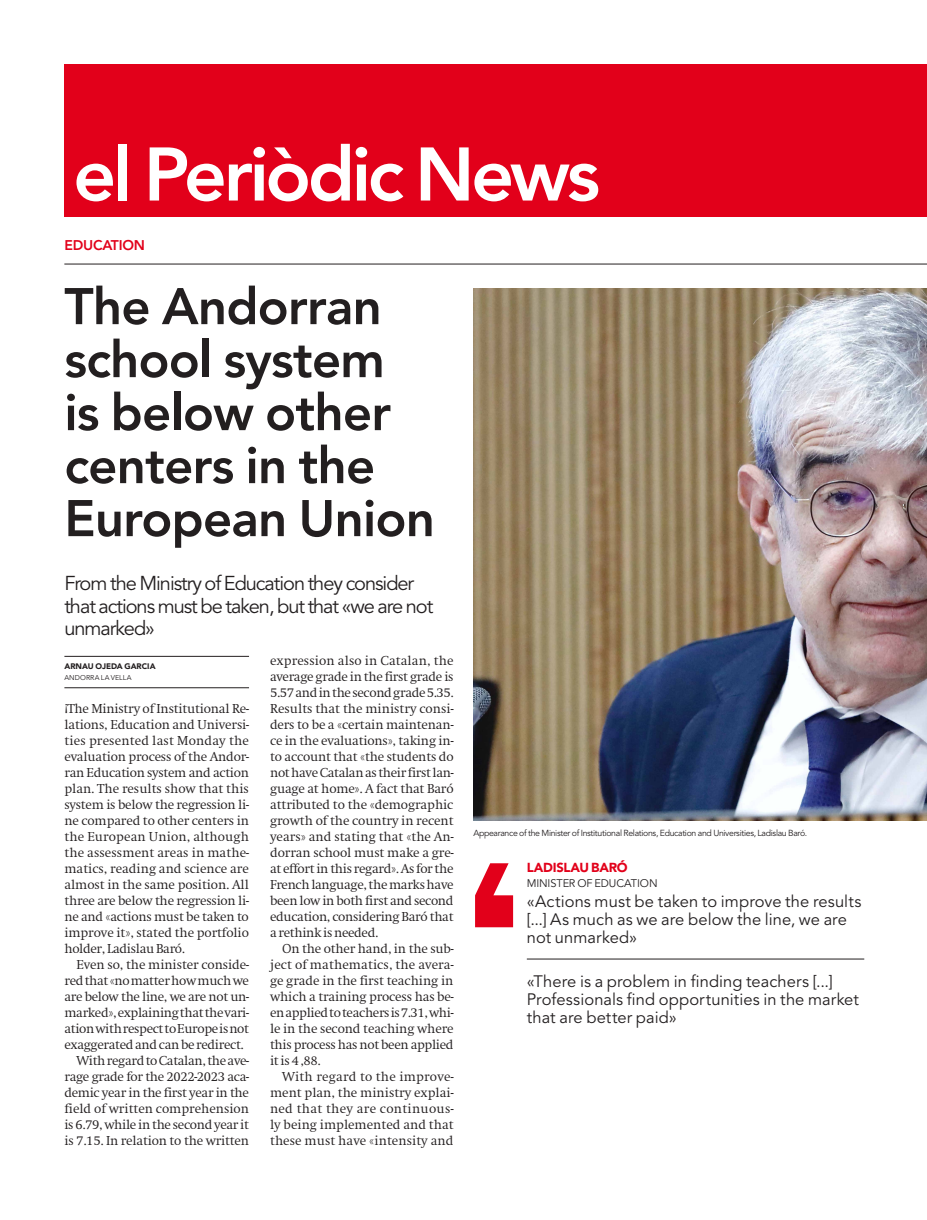
<style>
.page{position:relative;width:927px;height:1220px;background:#fff}
.page>*{position:absolute;margin:0;border:0;box-sizing:border-box;transform-origin:0 0}
.t1{font:800 75px "Avenir LT Std";letter-spacing:-.045em;color:#fff}
.t2{font:800 51px/53px "Avenir LT Std";letter-spacing:-.015em;color:#231f20}
.t3{font:20px/22.5px "Avenir LT Std";letter-spacing:-.055em;color:#231f20}
.t4{font:16.5px/18px "Avenir LT Std";letter-spacing:.005em;color:#231f20}
.t5{font:800 14px "Avenir LT Std";letter-spacing:-.015em;color:#e2001a}
.t6{font:900 13px "Avenir LT Std";letter-spacing:-.02em;color:#e2001a}
.t7{font:300 12.5px/16px "Swift ND Std";letter-spacing:-.03em;color:#231f20;text-align:justify}
.t8{font:300 12.5px "Swift ND Std";letter-spacing:-.005em;color:#231f20}
.t9{font:300 12.5px "Swift ND Std";letter-spacing:-.01em;color:#231f20}
.t10{font:11px "Avenir LT Std";letter-spacing:-.01em;color:#231f20}
.t11{font:8.8px "Avenir LT Std";letter-spacing:-.04em;color:#231f20}
.t12{font:900 8px "Avenir LT Std";letter-spacing:.005em;color:#231f20}
.t13{font:7px "Avenir LT Std";letter-spacing:.015em;color:#231f20}
</style>
<div class="page">
<div style="left:64px;top:64px;width:863px;height:153px;background:#e2001a"></div>
<img style="left:474px;top:289px;width:453px;height:532px">
<hr style="left:64px;top:656px;width:185px;height:1px;background:#231f20">
<hr style="left:64px;top:687px;width:185px;height:1px;background:#231f20">
<hr style="left:64px;top:264px;width:863px;height:1px;background:#231f20">
<hr style="left:527px;top:959px;width:337px;height:1px;background:#231f20">
<svg style="left:475px;top:863px;width:38px;height:64px"></svg>
<h1 class="t1" style="left:73px;top:130px;width:528px">el Periòdic News</h1>
<p class="t5" style="left:64px;top:237px;width:79px">Education</p>
<h2 class="t2" style="left:64px;top:280px;width:372px">The Andorran school system<br>is below other centers in the<br>European Union</h2>
<h3 class="t3" style="left:64px;top:573px;width:370px">From the Ministry of Education they consider that actions must be taken, but that «we are not unmarked»</h3>
<p class="t12" style="left:64px;top:662px;width:93px">ARNAU OJEDA GARCIA</p>
<p class="t13" style="left:64px;top:674px;width:27px">andorra</p>
<p class="t13" style="left:101px;top:674px;width:20px">la vella</p>
<p class="t7" style="left:64px;top:701px;width:186px">¡The Ministry of Institutional Re&shy;lations, Education and Universi&shy;ties presented last Monday the evaluation process of the Andor&shy;ran Education system and action plan. The results show that this system is below the regression li&shy;ne compared to other centers in the European Union, although the assessment areas in mathe&shy;matics, reading and science are almost in the same position. All three are below the regression li&shy;ne and «actions must be taken to improve it», stated the portfolio holder, Ladislau Baró.</p>
<p class="t9" style="left:76px;top:957px;width:174px">Even so, the minister conside-</p>
<p class="t7" style="left:64px;top:973px;width:186px">red that «no matter how much we</p>
<p class="t7" style="left:64px;top:989px;width:186px">are below the line, we are not un-</p>
<p class="t7" style="left:64px;top:1005px;width:186px">marked», explaining that the vari-</p>
<p class="t7" style="left:64px;top:1021px;width:186px">ation with respect to Europe is not</p>
<p class="t7" style="left:64px;top:1037px;width:181px">exaggerated and can be redirect.</p>
<p class="t7" style="left:76px;top:1053px;width:174px">With regard to Catalan, the ave-</p>
<p class="t7" style="left:64px;top:1069px;width:186px">rage grade for the 2022-2023 aca-</p>
<p class="t7" style="left:64px;top:1085px;width:186px">demic year in the first year in the</p>
<p class="t8" style="left:64px;top:1101px;width:186px">field of written comprehension</p>
<p class="t7" style="left:64px;top:1117px;width:186px">is 6.79, while in the second year it</p>
<p class="t7" style="left:64px;top:1133px;width:186px">is 7.15. In relation to the written</p>
<p class="t7" style="left:270px;top:653px;width:185px">expression also in Catalan, the average grade in the first grade is 5.57 and in the second grade 5.35.<br>Results that the ministry consi&shy;ders to be a «certain maintenan&shy;ce in the evaluations», taking in&shy;to account that «the students do not have Catalan as their first lan&shy;guage at home». A fact that Baró attributed to the «demographic growth of the country in recent years» and stating that «the An&shy;dorran school must make a gre&shy;at effort in this regard». As for the French language, the marks have been low in both first and second education, considering Baró that a rethink is needed.</p>
<p class="t7" style="left:270px;top:941px;width:185px;text-indent:12px">On the other hand, in the sub&shy;ject of mathematics, the avera&shy;ge grade in the first teaching in which a training process has be&shy;en applied to teachers is 7.31, whi&shy;le in the second teaching where this process has not been applied it is 4 ,88.</p>
<p class="t7" style="left:270px;top:1069px;width:185px;text-indent:12px">With regard to the improve&shy;ment plan, the ministry explai&shy;ned that they are continuous&shy;ly being implemented and that these must have «intensity and</p>
<p class="t11" style="left:473px;top:827px;width:335px">Appearance of the Minister of Institutional Relations, Education and Universities, Ladislau Baró.</p>
<p class="t6" style="left:527px;top:860px;width:102px">LADISLAU BARÓ</p>
<h3 class="t4" style="left:527px;top:893px;width:336px">«Actions must be taken to improve the results [...] As much as we are below the line, we are not unmarked»</h3>
<h3 class="t4" style="left:527px;top:973px;width:334px">«There is a problem in finding teachers [...]<br>Professionals find opportunities in the market that are better paid»</h3>
<p class="t10" style="left:527px;top:877px;width:37px">Minister</p>
<p class="t10" style="left:577px;top:877px;width:82px">of Education</p>
</div>
